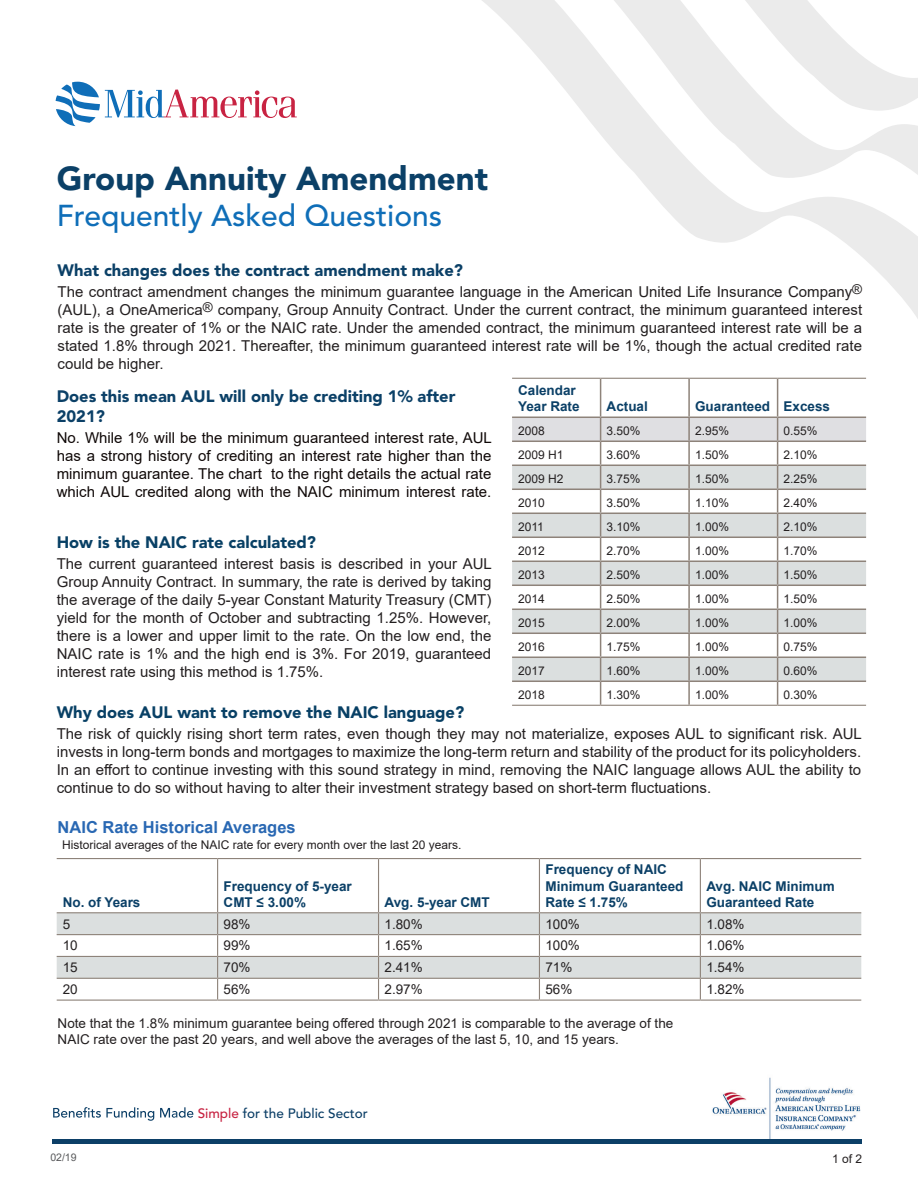
<style>
.page{position:relative;width:918px;height:1188px;background:#fff}
.page>*{position:absolute;margin:0;border:0;box-sizing:border-box;transform-origin:0 0}
.t1{font:900 33px "Avenir LT Std";color:#0b4067}
.t2{font:500 30px "Avenir LT Std";color:#0f6eb8}
.t3{font:900 16.5px/19.8px "Avenir LT Std";color:#0b4067}
.t4{font:900 16.5px "Avenir LT Std";color:#084065}
.t5{font:700 16.5px "Arial";color:#2968b3}
.t6{font:15px/18px "Arial";color:#231f20;text-align:justify}
.t7{font:15px/18px "Arial";color:#0f0807;text-align:justify}
.t8{font:13.5px/16.2px "Arial";color:#231f20}
.t9{font:700 13.5px/16.2px "Arial";color:#0b4067}
.t10{font:500 13.5px "Avenir LT Std";color:#0c3f67}
.t11{font:12px "Arial";color:#231f20}
.t12{font:10.5px "Arial";color:#57585a}
.s1{color:#c72342}
</style>
<div class="page">
<svg style="left:56px;top:82px;width:241px;height:44px"></svg>
<svg style="left:482px;top:0;width:436px;height:319px"></svg>
<img style="left:704px;top:1077px;width:158px;height:67px">
<hr style="left:600px;top:379px;width:1px;height:38px;background:#8e837a">
<hr style="left:688px;top:379px;width:2px;height:38px;background:#8e837a">
<hr style="left:777px;top:379px;width:1px;height:38px;background:#8e837a">
<svg style="left:512px;top:417px;width:354px;height:288px"></svg>
<hr style="left:512px;top:378px;width:89px;height:1px;background:#8e837a">
<hr style="left:601px;top:378px;width:88px;height:1px;background:#8e837a">
<hr style="left:689px;top:378px;width:89px;height:1px;background:#8e837a">
<hr style="left:778px;top:378px;width:88px;height:1px;background:#8e837a">
<hr style="left:512px;top:705px;width:89px;height:1px;background:#8e837a">
<hr style="left:601px;top:705px;width:88px;height:1px;background:#8e837a">
<hr style="left:689px;top:705px;width:89px;height:1px;background:#8e837a">
<hr style="left:778px;top:705px;width:88px;height:1px;background:#8e837a">
<hr style="left:57px;top:858px;width:161px;height:1px;background:#8e837a">
<hr style="left:218px;top:858px;width:161px;height:1px;background:#8e837a">
<hr style="left:217px;top:859px;width:1px;height:53px;background:#8e837a">
<hr style="left:379px;top:858px;width:160px;height:1px;background:#8e837a">
<hr style="left:378px;top:859px;width:1px;height:53px;background:#8e837a">
<hr style="left:539px;top:858px;width:161px;height:1px;background:#8e837a">
<hr style="left:539px;top:859px;width:1px;height:53px;background:#8e837a">
<hr style="left:700px;top:858px;width:161px;height:1px;background:#8e837a">
<hr style="left:700px;top:859px;width:1px;height:53px;background:#8e837a">
<hr style="left:57px;top:912px;width:161px;height:1px;background:#8e837a">
<hr style="left:218px;top:912px;width:161px;height:1px;background:#8e837a">
<hr style="left:379px;top:912px;width:160px;height:1px;background:#8e837a">
<hr style="left:539px;top:912px;width:161px;height:1px;background:#8e837a">
<hr style="left:700px;top:912px;width:161px;height:1px;background:#8e837a">
<svg style="left:57px;top:913px;width:804px;height:87px"></svg>
<hr style="left:57px;top:1000px;width:161px;height:1px;background:#8e837a">
<hr style="left:218px;top:1000px;width:161px;height:1px;background:#8e837a">
<hr style="left:379px;top:1000px;width:160px;height:1px;background:#8e837a">
<hr style="left:539px;top:1000px;width:161px;height:1px;background:#8e837a">
<hr style="left:700px;top:1000px;width:161px;height:1px;background:#8e837a">
<hr style="left:52px;top:1140px;width:809px;height:4px;background:#0c3f67">
<svg style="left:53px;top:1107px;width:101px;height:14px"></svg>
<svg style="left:160px;top:1107px;width:33px;height:11px"></svg>
<p class="t1" style="left:57px;top:158px;width:433px">Group Annuity Amendment</p>
<p class="t2" style="left:57px;top:198px;width:387px">Frequently Asked Questions</p>
<p class="t3" style="left:58px;top:260px;width:407px">What changes does the contract amendment make?</p>
<p class="t6" style="left:58px;top:282px;width:806px">The contract amendment changes the minimum guarantee language in the American United Life Insurance Company<sup>® </sup>(AUL), a OneAmerica<sup>®</sup> company, Group Annuity Contract. Under the current contract, the minimum guaranteed interest rate is the greater of 1% or the NAIC rate. Under the amended contract, the minimum guaranteed interest rate will be a stated 1.8% through 2021. Thereafter, the minimum guaranteed interest rate will be 1%, though the actual credited rate could be higher.</p>
<p class="t9" style="left:518px;top:382px;width:63px">Calendar<br>Year Rate</p>
<p class="t3" style="left:57px;top:386px;width:400px">Does this mean AUL will only be crediting 1% after<br>2021?</p>
<p class="t7" style="left:57px;top:429px;width:437px">No. While 1% will be the minimum guaranteed interest rate, AUL has a strong history of crediting an interest rate higher than the minimum guarantee. The chart to the right details the actual rate which AUL credited along with the NAIC minimum interest rate.</p>
<p class="t4" style="left:57px;top:532px;width:261px">How is the NAIC rate calculated?</p>
<p class="t6" style="left:57px;top:554px;width:437px">The current guaranteed interest basis is described in your AUL Group Annuity Contract. In summary, the rate is derived by taking the average of the daily 5-year Constant Maturity Treasury (CMT) yield for the month of October and subtracting 1.25%. However, there is a lower and upper limit to the rate. On the low end, the NAIC rate is 1% and the high end is 3%. For 2019, guaranteed interest rate using this method is 1.75%.</p>
<p class="t4" style="left:57px;top:702px;width:409px">Why does AUL want to remove the NAIC language?</p>
<p class="t6" style="left:57px;top:724px;width:807px">The risk of quickly rising short term rates, even though they may not materialize, exposes AUL to significant risk. AUL invests in long-term bonds and mortgages to maximize the long-term return and stability of the product for its policyholders.<br>In an effort to continue investing with this sound strategy in mind, removing the NAIC language allows AUL the ability to continue to do so without having to alter their investment strategy based on short-term fluctuations.</p>
<p class="t9" style="left:607px;top:399px;width:43px">Actual</p>
<p class="t9" style="left:695px;top:399px;width:77px">Guaranteed</p>
<p class="t9" style="left:784px;top:399px;width:48px">Excess</p>
<p class="t11" style="left:518px;top:423px;width:28px">2008</p>
<p class="t11" style="left:607px;top:423px;width:36px">3.50%</p>
<p class="t11" style="left:695px;top:423px;width:36px">2.95%</p>
<p class="t11" style="left:784px;top:423px;width:36px">0.55%</p>
<p class="t11" style="left:518px;top:447px;width:47px">2009 H1</p>
<p class="t11" style="left:607px;top:447px;width:36px">3.60%</p>
<p class="t11" style="left:695px;top:447px;width:36px">1.50%</p>
<p class="t11" style="left:784px;top:447px;width:36px">2.10%</p>
<p class="t11" style="left:518px;top:471px;width:47px">2009 H2</p>
<p class="t11" style="left:607px;top:471px;width:36px">3.75%</p>
<p class="t11" style="left:695px;top:471px;width:36px">1.50%</p>
<p class="t11" style="left:784px;top:471px;width:36px">2.25%</p>
<p class="t11" style="left:518px;top:495px;width:28px">2010</p>
<p class="t11" style="left:607px;top:495px;width:36px">3.50%</p>
<p class="t11" style="left:695px;top:495px;width:36px">1.10%</p>
<p class="t11" style="left:784px;top:495px;width:36px">2.40%</p>
<p class="t11" style="left:518px;top:519px;width:27px">2011</p>
<p class="t11" style="left:607px;top:519px;width:36px">3.10%</p>
<p class="t11" style="left:695px;top:519px;width:36px">1.00%</p>
<p class="t11" style="left:784px;top:519px;width:36px">2.10%</p>
<p class="t11" style="left:518px;top:543px;width:28px">2012</p>
<p class="t11" style="left:607px;top:543px;width:36px">2.70%</p>
<p class="t11" style="left:695px;top:543px;width:36px">1.00%</p>
<p class="t11" style="left:784px;top:543px;width:36px">1.70%</p>
<p class="t11" style="left:518px;top:567px;width:28px">2013</p>
<p class="t11" style="left:607px;top:567px;width:36px">2.50%</p>
<p class="t11" style="left:695px;top:567px;width:36px">1.00%</p>
<p class="t11" style="left:784px;top:567px;width:36px">1.50%</p>
<p class="t11" style="left:518px;top:591px;width:28px">2014</p>
<p class="t11" style="left:607px;top:591px;width:36px">2.50%</p>
<p class="t11" style="left:695px;top:591px;width:36px">1.00%</p>
<p class="t11" style="left:784px;top:591px;width:36px">1.50%</p>
<p class="t11" style="left:518px;top:615px;width:28px">2015</p>
<p class="t11" style="left:607px;top:615px;width:36px">2.00%</p>
<p class="t11" style="left:695px;top:615px;width:36px">1.00%</p>
<p class="t11" style="left:784px;top:615px;width:36px">1.00%</p>
<p class="t11" style="left:518px;top:639px;width:28px">2016</p>
<p class="t11" style="left:607px;top:639px;width:36px">1.75%</p>
<p class="t11" style="left:695px;top:639px;width:36px">1.00%</p>
<p class="t11" style="left:784px;top:639px;width:36px">0.75%</p>
<p class="t11" style="left:518px;top:663px;width:28px">2017</p>
<p class="t11" style="left:607px;top:663px;width:36px">1.60%</p>
<p class="t11" style="left:695px;top:663px;width:36px">1.00%</p>
<p class="t11" style="left:784px;top:663px;width:36px">0.60%</p>
<p class="t11" style="left:518px;top:687px;width:28px">2018</p>
<p class="t11" style="left:607px;top:687px;width:36px">1.30%</p>
<p class="t11" style="left:695px;top:687px;width:36px">1.00%</p>
<p class="t11" style="left:784px;top:687px;width:36px">0.30%</p>
<p class="t5" style="left:58px;top:815px;width:240px">NAIC Rate Historical Averages</p>
<p class="t11" style="left:62px;top:836px;width:401px">Historical averages of the NAIC rate for every month over the last 20 years.</p>
<p class="t9" style="left:63px;top:894px;width:79px">No. of Years</p>
<p class="t9" style="left:224px;top:878px;width:130px">Frequency of 5-year<br>CMT ≤ 3.00%</p>
<p class="t9" style="left:385px;top:894px;width:107px">Avg. 5-year CMT</p>
<p class="t9" style="left:545px;top:862px;width:140px">Frequency of NAIC<br>Minimum Guaranteed<br>Rate ≤ 1.75%</p>
<p class="t9" style="left:706px;top:878px;width:130px">Avg. NAIC Minimum<br>Guaranteed Rate</p>
<p class="t8" style="left:63px;top:916px;width:9px">5</p>
<p class="t8" style="left:224px;top:916px;width:29px">98%</p>
<p class="t8" style="left:385px;top:916px;width:40px">1.80%</p>
<p class="t8" style="left:545px;top:916px;width:36px">100%</p>
<p class="t8" style="left:706px;top:916px;width:40px">1.08%</p>
<p class="t8" style="left:63px;top:938px;width:17px">10</p>
<p class="t8" style="left:224px;top:938px;width:29px">99%</p>
<p class="t8" style="left:385px;top:938px;width:40px">1.65%</p>
<p class="t8" style="left:545px;top:938px;width:36px">100%</p>
<p class="t8" style="left:706px;top:938px;width:40px">1.06%</p>
<p class="t8" style="left:63px;top:959px;width:17px">15</p>
<p class="t8" style="left:224px;top:959px;width:29px">70%</p>
<p class="t8" style="left:385px;top:959px;width:40px">2.41%</p>
<p class="t8" style="left:545px;top:959px;width:29px">71%</p>
<p class="t8" style="left:706px;top:959px;width:40px">1.54%</p>
<p class="t8" style="left:63px;top:981px;width:17px">20</p>
<p class="t8" style="left:224px;top:981px;width:29px">56%</p>
<p class="t8" style="left:385px;top:981px;width:40px">2.97%</p>
<p class="t8" style="left:545px;top:981px;width:29px">56%</p>
<p class="t8" style="left:706px;top:981px;width:40px">1.82%</p>
<p class="t8" style="left:58px;top:1015px;width:617px">Note that the 1.8% minimum guarantee being offered through 2021 is comparable to the average of the<br>NAIC rate over the past 20 years, and well above the averages of the last 5, 10, and 15 years.</p>
<p class="t12" style="left:50px;top:1151px;width:28px">02/19</p>
<p class="t10" style="left:198px;top:1105px;width:172px"><span class="s1">Simple</span> for the Public Sector</p>
<p class="t11" style="left:832px;top:1150px;width:32px">1 of 2</p>
</div>
